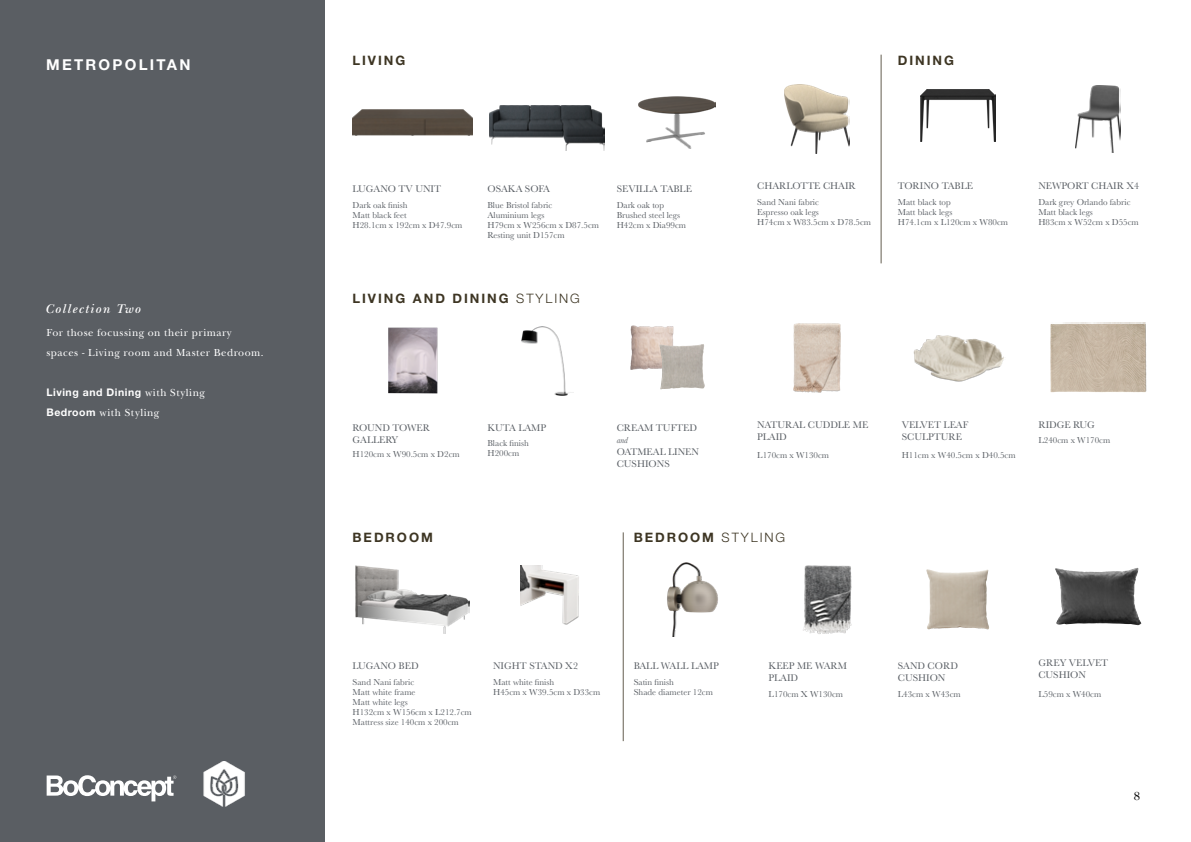
<style>
.page{position:relative;width:1191px;height:842px;background:#fff}
.page>*{position:absolute;margin:0;border:0;box-sizing:border-box;transform-origin:0 0}
.t1{font:700 15px "Helvetica Neue LT Pro";letter-spacing:.15em;color:#fff}
.t2{font:700 13px "Helvetica Neue LT Pro";letter-spacing:.15em;color:#3d3523}
.t3{font:italic 600 13px "New Baskerville FS";letter-spacing:.1em;color:#fff}
.t4{font:12px "New Baskerville FS";color:#000}
.t5{font:10.5px/19.5px "New Baskerville FS";letter-spacing:.05em;color:#fff}
.t6{font:700 10.5px "Helvetica Neue LT Pro";letter-spacing:.05em;color:#fff}
.t7{font:10px/12px "Baskerville";color:#585d63}
.t8{font:9px/10px "Baskerville";color:#585d63}
.t9{font:italic 9px "Baskerville";color:#585d63}
.s1{font-family:"New Baskerville FS";font-weight:400}
.s2{font-family:"Helvetica Neue LT Pro";font-weight:700}
.s3{font-weight:300}
</style>
<div class="page">
<div style="left:0;top:0;width:324px;height:842px;background:#5a5e63"></div>
<svg style="left:47px;top:775px;width:129px;height:26px"></svg>
<img style="left:355px;top:565px;width:114px;height:68px">
<img style="left:520px;top:566px;width:59px;height:59px">
<img style="left:667px;top:562px;width:51px;height:74px">
<img style="left:803px;top:565px;width:49px;height:69px">
<img style="left:926px;top:569px;width:63px;height:60px">
<img style="left:1055px;top:568px;width:82px;height:57px">
<hr style="left:623px;top:532px;width:1px;height:209px;background:#3d3523">
<hr style="left:881px;top:55px;width:1px;height:208px;background:#3d3523">
<img style="left:352px;top:109px;width:120px;height:26px">
<img style="left:490px;top:106px;width:115px;height:44px">
<img style="left:638px;top:96px;width:77px;height:53px">
<img style="left:784px;top:85px;width:66px;height:69px">
<img style="left:920px;top:89px;width:75px;height:53px">
<img style="left:1075px;top:86px;width:45px;height:67px">
<img style="left:388px;top:328px;width:49px;height:65px">
<img style="left:521px;top:327px;width:52px;height:68px">
<img style="left:793px;top:323px;width:48px;height:70px">
<img style="left:1050px;top:323px;width:96px;height:70px">
<img style="left:630px;top:325px;width:44px;height:45px">
<img style="left:659px;top:344px;width:46px;height:46px">
<img style="left:913px;top:335px;width:91px;height:47px">
<img style="left:203px;top:761px;width:42px;height:46px">
<h1 class="t1" style="left:46px;top:55px;width:146px">METROPOLITAN</h1>
<h2 class="t3" style="left:46px;top:301px;width:97px">Collection Two</h2>
<p class="t5" style="left:46px;top:323px;width:219px">For those focussing on their primary spaces - Living room and Master Bedroom.</p>
<p class="t6" style="left:46px;top:386px;width:160px">Living and Dining <span class="s1">with Styling</span></p>
<p class="t5" style="left:46px;top:402px;width:114px"><span class="s2">Bedroom</span> with Styling</p>
<h2 class="t2" style="left:352px;top:52px;width:54px">LIVING</h2>
<h2 class="t2" style="left:898px;top:52px;width:58px">DINING</h2>
<p class="t7" style="left:352px;top:183px;width:90px">LUGANO TV UNIT</p>
<p class="t8" style="left:352px;top:200px;width:111px">Dark oak finish<br>Matt black feet<br>H28.1cm x 192cm x D47.9cm</p>
<p class="t7" style="left:487px;top:183px;width:64px">OSAKA SOFA</p>
<p class="t8" style="left:487px;top:200px;width:113px">Blue Bristol fabric<br>Aluminium legs<br>H79cm x W256cm x D87.5cm<br>Resting unit D157cm</p>
<p class="t7" style="left:616px;top:183px;width:77px">SEVILLA TABLE</p>
<p class="t8" style="left:616px;top:200px;width:71px">Dark oak top<br>Brushed steel legs<br>H42cm x Dia99cm</p>
<h2 class="t2" style="left:352px;top:290px;width:229px">LIVING AND DINING <span class="s3">STYLING</span></h2>
<p class="t7" style="left:757px;top:180px;width:100px">CHARLOTTE CHAIR</p>
<p class="t8" style="left:757px;top:197px;width:115px">Sand Nani fabric<br>Espresso oak legs<br>H74cm x W83.5cm x D78.5cm</p>
<p class="t7" style="left:898px;top:180px;width:77px">TORINO TABLE</p>
<p class="t8" style="left:898px;top:197px;width:112px">Matt black top<br>Matt black legs<br>H74.1cm x L120cm x W80cm</p>
<p class="t7" style="left:1038px;top:180px;width:102px">NEWPORT CHAIR X4</p>
<p class="t8" style="left:1038px;top:197px;width:102px">Dark grey Orlando fabric<br>Matt black legs<br>H83cm x W52cm x D55cm</p>
<p class="t7" style="left:352px;top:421px;width:79px">ROUND TOWER<br>GALLERY</p>
<p class="t8" style="left:352px;top:449px;width:109px">H120cm x W90.5cm x D2cm</p>
<p class="t7" style="left:487px;top:421px;width:60px">KUTA LAMP</p>
<p class="t8" style="left:487px;top:438px;width:43px">Black finish<br>H200cm</p>
<p class="t7" style="left:616px;top:421px;width:82px">CREAM TUFTED</p>
<p class="t9" style="left:616px;top:434px;width:13px">and</p>
<p class="t7" style="left:616px;top:445px;width:84px">OATMEAL LINEN<br>CUSHIONS</p>
<p class="t7" style="left:757px;top:418px;width:112px">NATURAL CUDDLE ME<br>PLAID</p>
<p class="t8" style="left:757px;top:450px;width:73px">L170cm x W130cm</p>
<p class="t7" style="left:901px;top:418px;width:68px">VELVET LEAF<br>SCULPTURE</p>
<p class="t8" style="left:901px;top:450px;width:115px">H11cm x W40.5cm x D40.5cm</p>
<p class="t7" style="left:1038px;top:418px;width:58px">RIDGE RUG</p>
<p class="t8" style="left:1038px;top:435px;width:73px">L240cm x W170cm</p>
<h2 class="t2" style="left:352px;top:529px;width:82px">BEDROOM</h2>
<h2 class="t2" style="left:633px;top:529px;width:153px">BEDROOM <span class="s3">STYLING</span></h2>
<p class="t7" style="left:352px;top:660px;width:68px">LUGANO BED</p>
<p class="t8" style="left:352px;top:677px;width:121px">Sand Nani fabric<br>Matt white frame<br>Matt white legs<br>H132cm x W156cm x L212.7cm<br>Mattress size 140cm x 200cm</p>
<p class="t7" style="left:493px;top:659px;width:86px">NIGHT STAND X2</p>
<p class="t8" style="left:493px;top:677px;width:109px">Matt white finish<br>H45cm x W39.5cm x D33cm</p>
<p class="t7" style="left:633px;top:660px;width:87px">BALL WALL LAMP</p>
<p class="t8" style="left:633px;top:677px;width:81px">Satin finish<br>Shade diameter 12cm</p>
<p class="t7" style="left:768px;top:660px;width:80px">KEEP ME WARM<br>PLAID</p>
<p class="t8" style="left:768px;top:689px;width:76px">L170cm X W130cm</p>
<p class="t7" style="left:898px;top:660px;width:62px">SAND CORD<br>CUSHION</p>
<p class="t8" style="left:898px;top:689px;width:64px">L43cm x W43cm</p>
<p class="t7" style="left:1038px;top:657px;width:71px">GREY VELVET<br>CUSHION</p>
<p class="t8" style="left:1038px;top:689px;width:64px">L59cm x W40cm</p>
<h3 class="t4" style="left:1133px;top:789px;width:8px">8</h3>
</div>
